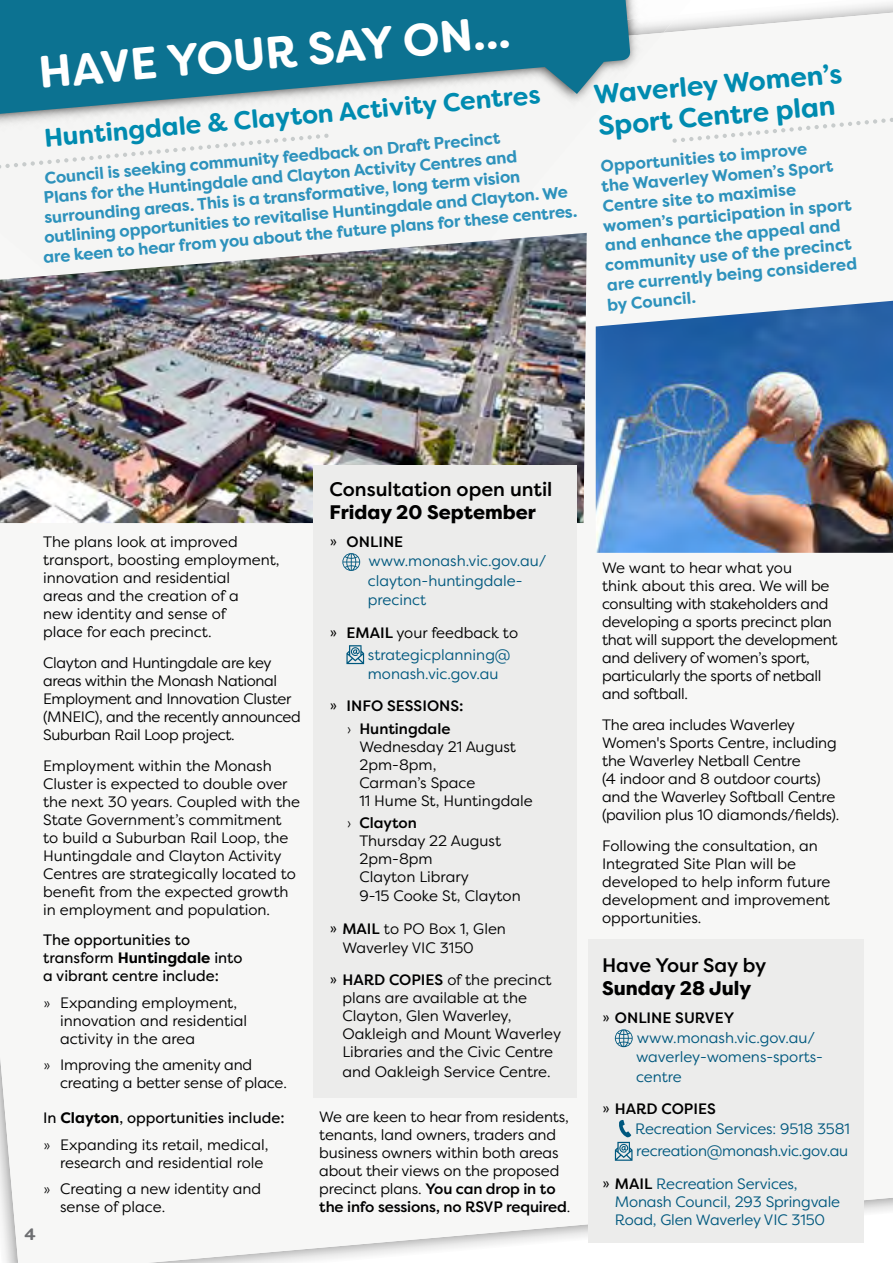
<style>
.page{position:relative;width:893px;height:1263px;background:#fff}
.page>*{position:absolute;margin:0;border:0;box-sizing:border-box;transform-origin:0 0}
.t1{font:700 45px "Filson Soft";color:#fff}
.t2{font:700 27px/31.5px "Filson Soft";color:#008bb0}
.t3{font:700 25.5px "Filson Soft";color:#008bb0}
.t4{font:500 19.5px "Filson Pro";color:#000}
.t5{font:800 19.5px "Filson Pro";color:#000}
.t6{font:700 16.5px/19.8px "Filson Pro";color:#2d92bc}
.t7{font:700 16.5px "Filson Soft";color:#6d6e71}
.t8{font:15px/18px "Filson Pro";letter-spacing:-.005em;color:#000}
.t9{font:15px/19.5px "Filson Pro";letter-spacing:-.01em;color:#00587e}
.t10{font:15px/18px "Filson Pro";color:#000}
.t11{font:500 15px/22.2px "Filson Pro";color:#000}
.s1{font-weight:700}
.s2{font-family:"Calibri";font-weight:300}
.s3{font-style:inherit}
.s4{font-weight:500;color:#000}
.s5{color:#000}
.s6{font-weight:500}
</style>
<div class="page">
<div style="left:0;top:13px;width:893px;height:1250px;background:#f7f7f6"></div>
<img style="left:596px;top:301px;width:297px;height:252px">
<img style="left:631px;top:0;width:60px;height:74px">
<img style="left:631px;top:15px;width:47px;height:76px">
<img style="left:0;top:33px;width:663px;height:444px">
<svg style="left:0;top:0;width:631px;height:124px;fill:#0c7291"></svg>
<div style="left:588px;top:939px;width:276px;height:303px;background:#ececeb"></div>
<img style="left:0;top:233px;width:587px;height:290px">
<div style="left:314px;top:465px;width:263px;height:632px;background:#ececeb"></div>
<svg style="left:342px;top:553px;width:18px;height:18px"></svg>
<svg style="left:346px;top:645px;width:18px;height:19px"></svg>
<svg style="left:615px;top:1029px;width:18px;height:18px"></svg>
<svg style="left:615px;top:1119px;width:17px;height:42px"></svg>
<div style="left:0;top:134px;width:329px;height:40px;background:#f5f5f4"></div>
<div style="left:672px;top:111px;width:221px;height:32px;background:#f7f7f6"></div>
<h1 class="t1" style="left:36px;top:44px;width:484px;rotate:-5deg">H AVE Y OUR SAY ON...</h1>
<h3 class="t3" style="left:43px;top:121px;width:499px;rotate:-5deg">H unting d ale &amp; Clayton Activity Centres</h3>
<p class="t6" style="left:44px;top:168px;width:459px;rotate:-5deg">Council is seeking community feedback on D raft Precinct</p>
<p class="t6" style="left:43px;top:188px;width:477px;rotate:-5deg">Plans for the H untingdale and Clayton A ctivity Centres and</p>
<p class="t6" style="left:43px;top:208px;width:479px;rotate:-5deg">surrounding areas.This is a transformative, long term vision</p>
<p class="t6" style="left:43px;top:228px;width:527px;rotate:-5deg">outlining opportunities to revitalise H untingdale and Clayton.W e</p>
<p class="t6" style="left:42px;top:248px;width:541px;rotate:-5deg">are keen to hear from you about the future plans for these centres.</p>
<h2 class="t2" style="left:592px;top:79px;width:251px;rotate:-5deg">W averley W omen’s<br>Sp ort Centre p lan</h2>
<p class="t6" style="left:594px;top:157px;width:254px;text-indent:5px;rotate:-5deg">O pportunities to improve<br>the W averley W omen’s Sport<br>Centre site to maximise women’s participation in sport and enhance the appeal and community use of the precinct are currently being considered by Council.</p>
<p class="t7" style="left:24px;top:1224px;width:13px">4</p>
<p class="t8" style="left:43px;top:532px;width:238px">The plans look at improved transport, boosting employment, innovation and residential<br>areas and the creation of a<br>new identity and sense of<br>place for each precinct.</p>
<p class="t8" style="left:43px;top:653px;width:259px">Clayton and Huntingdale are key areas within the Monash National Employment and Innovation Cluster (MNEIC), and the recently announced Suburban Rail Loop project.</p>
<p class="t8" style="left:43px;top:756px;width:258px">Employment within the Monash Cluster is expected to double over the next 30 years. Coupled with the State Government’s commitment to build a Suburban Rail Loop, the Huntingdale and Clayton Activity Centres are strategically located to benefit from the expected growth in employment and population.</p>
<p class="t10" style="left:43px;top:931px;width:201px">The opportunities to transform <span class="s1">Huntingdale</span> into a vibrant centre include:</p>
<p class="t8" style="left:60px;top:993px;width:189px;text-indent:-17px"><span class="s2">»</span> Expanding employment, innovation and residential activity in the area</p>
<p class="t8" style="left:60px;top:1056px;width:228px;text-indent:-17px"><span class="s2">»</span> Improving the amenity and creating a better sense of place.</p>
<p class="t8" style="left:43px;top:1104px;width:243px;line-height:26.5px"><span class="s3">In</span> <span class="s1">Clayton</span><span class="s3">, opportunities include: </span><span class="s2">»</span> Expanding its retail, medical,</p>
<p class="t8" style="left:43px;top:1149px;width:222px;line-height:26.5px;text-align:right">research and residential role<br><span class="s2">»</span> Creating a new identity and</p>
<p class="t8" style="left:60px;top:1198px;width:107px">sense of place.</p>
<h3 class="t4" style="left:330px;top:475px;width:224px">Consultation open until</h3>
<h3 class="t5" style="left:330px;top:500px;width:208px">Friday 20 September</h3>
<p class="t11" style="left:347px;top:530px;width:58px">ONLINE</p>
<p class="t9" style="left:368px;top:551px;width:180px">www.monash.vic.gov.au/ clayton-huntingdale&shy;precinct</p>
<p class="t9" style="left:368px;top:621px;width:152px;line-height:21.9px;text-indent:-21px"><span class="s4">EMAIL</span> <span class="s5">your feedback to </span>strategicplanning@</p>
<p class="t9" style="left:368px;top:664px;width:132px">monash.vic.gov.au</p>
<p class="t11" style="left:347px;top:695px;width:119px">INFO SESSIONS: <span class="s2">›</span> Huntingdale</p>
<p class="t8" style="left:359px;top:737px;width:175px">Wednesday 21 August<br>2pm-8pm,<br>Carman’s Space<br>11 Hume St, Huntingdale</p>
<p class="t8" style="left:359px;top:813px;width:143px;text-indent:-13px"><span class="s2">›</span> <span class="s6">Clayton<br></span>Thursday 22 August<br>2pm-8pm<br>Clayton Library</p>
<p class="t8" style="left:342px;top:880px;width:180px;line-height:32.2px;text-indent:17px">9-15 Cooke St, Clayton<br><span class="s6">MAIL</span> to PO Box 1, Glen</p>
<p class="t8" style="left:342px;top:931px;width:211px;line-height:32.2px">Waverley VIC 3150<br><span class="s6">HARD COPIES</span> of the precinct</p>
<p class="t8" style="left:342px;top:989px;width:220px">plans are available at the<br>Clayton, Glen Waverley,<br>Oakleigh and Mount Waverley<br>Libraries and the Civic Centre</p>
<p class="t8" style="left:342px;top:1062px;width:210px">and Oakleigh Service Centre.</p>
<p class="t8" style="left:319px;top:1107px;width:253px">We are keen to hear from residents, tenants, land owners, traders and business owners within both areas about their views on the proposed precinct plans. <span class="s6">You can drop in to the info sessions, no RSVP required</span>.</p>
<p class="t8" style="left:602px;top:559px;width:237px">We want to hear what you<br>think about this area. We will be consulting with stakeholders and developing a sports precinct plan that will support the development and delivery of women’s sport, particularly the sports of netball and softball.</p>
<p class="t8" style="left:602px;top:715px;width:239px">The area includes Waverley<br>Women's Sports Centre, including the Waverley Netball Centre<br>(4 indoor and 8 outdoor courts) and the Waverley Softball Centre (pavilion plus 10 diamonds/fields).</p>
<p class="t8" style="left:602px;top:836px;width:230px">Following the consultation, an<br>Integrated Site Plan will be developed to help inform future development and improvement opportunities.</p>
<h3 class="t4" style="left:602px;top:951px;width:166px">Have Your Say by</h3>
<h3 class="t5" style="left:602px;top:976px;width:151px">Sunday 28 July</h3>
<p class="t11" style="left:615px;top:1006px;width:121px">ONLINE SURVEY</p>
<p class="t9" style="left:636px;top:1027px;width:188px">www.monash.vic.gov.au/ waverley-womens-sports&shy;centre</p>
<p class="t11" style="left:615px;top:1097px;width:102px">HARD COPIES</p>
<p class="t9" style="left:635px;top:1118px;width:216px;line-height:21.9px">Recreation Services: 9518 3581 recreation@monash.vic.gov.au</p>
<p class="t9" style="left:615px;top:1174px;width:227px;line-height:18px"><span class="s4">MAIL</span> Recreation Services,<br>Monash Council, 293 Springvale<br>Road, Glen Waverley VIC 3150</p>
</div>
